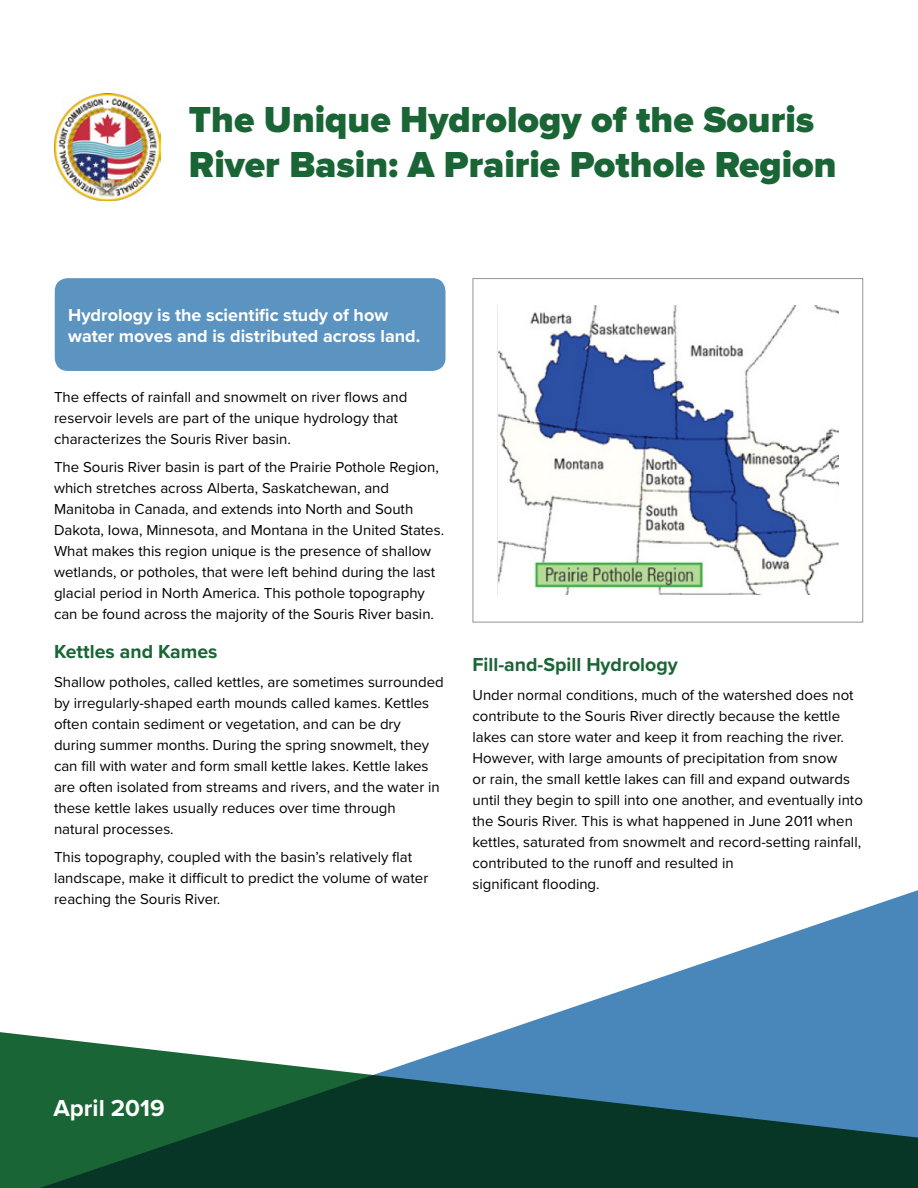
<style>
.page{position:relative;width:918px;height:1188px;background:#fff}
.page>*{position:absolute;margin:0;border:0;box-sizing:border-box;transform-origin:0 0}
.t1{font:900 37.5px/45px "Proxima Nova";color:#1a6535}
.t2{font:700 24px "Proxima Nova";color:#fff}
.t3{font:700 19.5px "Proxima Nova";color:#1a6535}
.t4{font:700 18px/21px "Proxima Nova";color:#fff}
.t5{font:15px/21px "Proxima Nova";color:#000}
</style>
<div class="page">
<svg style="left:500px;top:890px;width:418px;height:142px"></svg>
<svg style="left:0;top:1032px;width:918px;height:156px;background:#2f6460"></svg>
<img style="left:497px;top:306px;width:341px;height:289px">
<div style="left:473px;top:278px;width:390px;height:344px;border:1px solid #939598"></div>
<img style="left:54px;top:94px;width:106px;height:106px">
<div style="left:55px;top:278px;width:391px;height:93px;background:#5b93c1;border-radius:13px"></div>
<h1 class="t1" style="left:189px;top:97px;width:649px">The Unique Hydrology of the Souris<br>River Basin: A Prairie Pothole Region</h1>
<p class="t4" style="left:68px;top:304px;width:354px">Hydrology is the scientific study of how water moves and is distributed across land.</p>
<p class="t5" style="left:54px;top:386px;width:355px">The effects of rainfall and snowmelt on river flows and reservoir levels are part of the unique hydrology that characterizes the Souris River basin.</p>
<p class="t5" style="left:54px;top:456px;width:392px">The Souris River basin is part of the Prairie Pothole Region, which stretches across Alberta, Saskatchewan, and Manitoba in Canada, and extends into North and South Dakota, Iowa, Minnesota, and Montana in the United States.<br>What makes this region unique is the presence of shallow wetlands, or potholes, that were left behind during the last glacial period in North America. This pothole topography can be found across the majority of the Souris River basin.</p>
<h3 class="t3" style="left:54px;top:637px;width:165px">Kettles and Kames</h3>
<p class="t5" style="left:54px;top:671px;width:391px">Shallow potholes, called kettles, are sometimes surrounded by irregularly-shaped earth mounds called kames. Kettles often contain sediment or vegetation, and can be dry during summer months. During the spring snowmelt, they can fill with water and form small kettle lakes. Kettle lakes are often isolated from streams and rivers, and the water in these kettle lakes usually reduces over time through natural processes.</p>
<p class="t5" style="left:54px;top:846px;width:376px">This topography, coupled with the basin’s relatively flat landscape, make it difficult to predict the volume of water reaching the Souris River.</p>
<h3 class="t3" style="left:472px;top:650px;width:207px">Fill-and-Spill Hydrology</h3>
<p class="t5" style="left:472px;top:684px;width:392px">Under normal conditions, much of the watershed does not contribute to the Souris River directly because the kettle lakes can store water and keep it from reaching the river.<br>However, with large amounts of precipitation from snow<br>or rain, the small kettle lakes can fill and expand outwards until they begin to spill into one another, and eventually into the Souris River. This is what happened in June 2011 when kettles, saturated from snowmelt and record-setting rainfall, contributed to the runoff and resulted in<br>significant flooding.</p>
<h2 class="t2" style="left:54px;top:1090px;width:113px">April 2019</h2>
</div>
